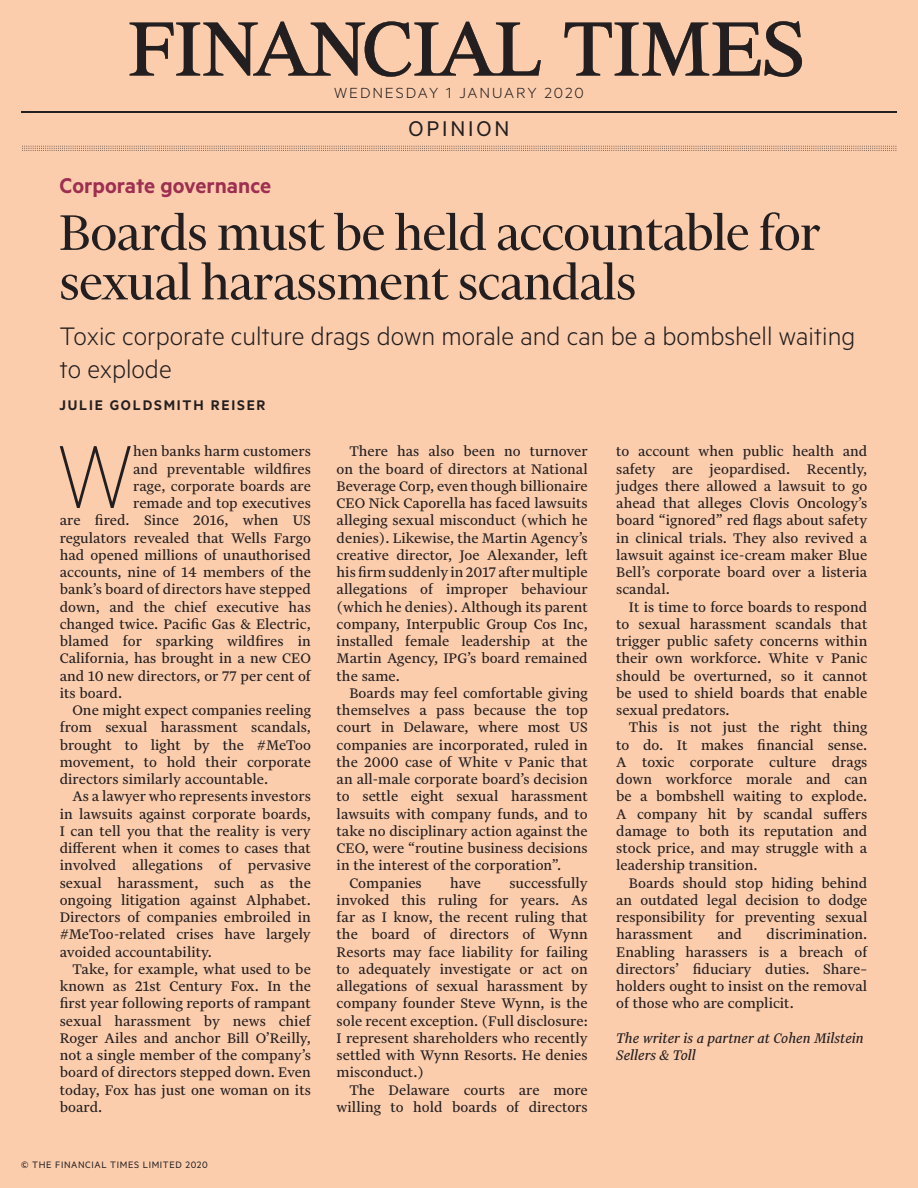
<style>
.page{position:relative;width:918px;height:1188px;background:#fccdad}
.page>*{position:absolute;margin:0;border:0;box-sizing:border-box;transform-origin:0 0}
.firstpara{font:100 100.8px "Metric";color:#231f20}
.main_head{font:57px "Financier Display";color:#231f20}
.subhead{font:300 28.5px/33px "Metric";color:#231f20}
.red_heading{font:600 24px "Metric";color:#9e2f50}
.headbetweenrules{font:24px "Metric";letter-spacing:.12em;color:#231f20}
.text{font:16.5px/17.2px "Financier Text";color:#231f20;text-align:justify}
.firstpara-2{font:16.5px "Financier Text";color:#231f20}
.t1{font:italic 16.5px/17.2px "Financier Text";color:#231f20}
.date{font:300 16.5px "Metric";letter-spacing:.11em;color:#231f20;scale:1.05 1}
.author{font:600 15.75px "Metric";letter-spacing:.115em;color:#231f20}
.t2{font:10.5px "Metric";letter-spacing:.06em;color:#231f20}
</style>
<div class="page">
<svg style="left:130px;top:21px;width:411px;height:56px"></svg>
<svg style="left:564px;top:21px;width:238px;height:56px"></svg>
<hr style="left:21px;top:111px;width:876px;height:2px;background:#231f20">
<svg style="left:22px;top:146px;width:875px;height:5px"></svg>
<p class="date" style="left:334px;top:83px;width:239px">WEDNESDAY 1 JANUARY 2020</p>
<p class="headbetweenrules" style="left:408px;top:114px;width:103px">OPINION</p>
<p class="red_heading" style="left:60px;top:171px;width:213px">Corporate governance</p>
<p class="main_head" style="left:60px;top:203px;width:763px">Boards must be held accountable for</p>
<p class="main_head" style="left:60px;top:252px;width:578px">sexual harassment scandals</p>
<p class="subhead" style="left:60px;top:319px;width:797px">Toxic corporate culture drags down morale and can be a bombshell waiting to explode</p>
<p class="author" style="left:60px;top:396px;width:207px">JULIE GOLDSMITH REISER</p>
<p class="firstpara" style="left:57px;top:418px;width:77px">W</p>
<p class="firstpara-2" style="left:133px;top:443px;width:179px">hen banks harm customers</p>
<p class="firstpara-2" style="left:133px;top:460px;width:179px">and preventable wildfires</p>
<p class="firstpara-2" style="left:133px;top:477px;width:179px">rage, corporate boards are</p>
<p class="firstpara-2" style="left:133px;top:494px;width:179px">remade and top executives</p>
<p class="firstpara-2" style="left:60px;top:512px;width:253px">are fired. Since 2016, when US</p>
<p class="firstpara-2" style="left:60px;top:529px;width:253px">regulators revealed that Wells Fargo</p>
<p class="firstpara-2" style="left:60px;top:546px;width:253px">had opened millions of unauthorised</p>
<p class="firstpara-2" style="left:60px;top:563px;width:253px">accounts, nine of 14 members of the</p>
<p class="firstpara-2" style="left:60px;top:581px;width:253px">bank’s board of directors have stepped</p>
<p class="firstpara-2" style="left:60px;top:598px;width:253px">down, and the chief executive has</p>
<p class="firstpara-2" style="left:60px;top:615px;width:253px">changed twice. Pacific Gas &amp; Electric,</p>
<p class="firstpara-2" style="left:60px;top:632px;width:253px">blamed for sparking wildfires in</p>
<p class="firstpara-2" style="left:60px;top:650px;width:253px">California, has brought in a new CEO</p>
<p class="firstpara-2" style="left:60px;top:667px;width:253px">and 10 new directors, or 77 per cent of</p>
<p class="firstpara-2" style="left:60px;top:684px;width:64px">its board.</p>
<p class="text" style="left:60px;top:701px;width:253px;text-indent:13px">One might expect companies reeling from sexual harassment scandals, brought to light by the #MeToo movement, to hold their corporate directors similarly accountable.</p>
<p class="text" style="left:60px;top:788px;width:253px;text-indent:13px">As a lawyer who represents investors in lawsuits against corporate boards, I can tell you that the reality is very different when it comes to cases that involved allegations of pervasive sexual harassment, such as the ongoing litigation against Alphabet.<br>Directors of companies embroiled in #MeToo-related crises have largely avoided accountability.</p>
<p class="text" style="left:60px;top:960px;width:253px;text-indent:13px">Take, for example, what used to be known as 21st Century Fox. In the first year following reports of rampant sexual harassment by news chief Roger Ailes and anchor Bill O’Reilly, not a single member of the company’s board of directors stepped down. Even today, Fox has just one woman on its board.</p>
<p class="t2" style="left:21px;top:1159px;width:188px">© THE FINANCIAL TIMES LIMITED 2020</p>
<p class="text" style="left:337px;top:443px;width:253px;text-indent:13px">There has also been no turnover on the board of directors at National Beverage Corp, even though billionaire CEO Nick Caporella has faced lawsuits alleging sexual misconduct (which he denies). Likewise, the Martin Agency’s creative director, Joe Alexander, left his firm suddenly in 2017 after multiple allegations of improper behaviour (which he denies). Although its parent company, Interpublic Group Cos Inc, installed female leadership at the Martin Agency, IPG’s board remained the same.</p>
<p class="text" style="left:349px;top:684px;width:240px">Boards may feel comfortable giving</p>
<p class="text" style="left:337px;top:701px;width:253px">themselves a pass because the top</p>
<p class="text" style="left:337px;top:719px;width:253px">court in Delaware, where most US</p>
<p class="text" style="left:337px;top:736px;width:253px">companies are incorporated, ruled in</p>
<p class="text" style="left:337px;top:753px;width:253px">the 2000 case of White v Panic that</p>
<p class="text" style="left:337px;top:770px;width:253px">an all-male corporate board’s decision</p>
<p class="text" style="left:337px;top:788px;width:253px">to settle eight sexual harassment</p>
<p class="text" style="left:337px;top:805px;width:253px">lawsuits with company funds, and to</p>
<p class="text" style="left:337px;top:822px;width:253px">take no disciplinary action against the</p>
<p class="text" style="left:337px;top:839px;width:253px">CEO, were “routine business decisions</p>
<p class="text" style="left:337px;top:857px;width:226px">in the interest of the corporation”.</p>
<p class="text" style="left:349px;top:874px;width:74px">Companies</p>
<p class="text" style="left:450px;top:874px;width:32px">have</p>
<p class="text" style="left:337px;top:874px;width:253px;text-indent:173px">successfully invoked this ruling for years. As far as I know, the recent ruling that the board of directors of Wynn Resorts may face liability for failing to adequately investigate or act on allegations of sexual harassment by company founder Steve Wynn, is the sole recent exception. (Full disclosure:<br>I represent shareholders who recently settled with Wynn Resorts. He denies misconduct.)</p>
<p class="text" style="left:337px;top:1081px;width:253px;text-align:right">The Delaware courts are more willing to hold boards of directors</p>
<p class="text" style="left:616px;top:443px;width:253px">to account when public health and safety are jeopardised. Recently, judges there allowed a lawsuit to go ahead that alleges Clovis Oncology’s board “ignored” red flags about safety in clinical trials. They also revived a lawsuit against ice-cream maker Blue Bell’s corporate board over a listeria scandal.</p>
<p class="text" style="left:616px;top:598px;width:253px;text-indent:13px">It is time to force boards to respond to sexual harassment scandals that trigger public safety concerns within their own workforce. White v Panic should be overturned, so it cannot be used to shield boards that enable sexual predators.</p>
<p class="text" style="left:616px;top:719px;width:253px;text-indent:13px">This is not just the right thing to do. It makes financial sense.<br>A toxic corporate culture drags down workforce morale and can be a bombshell waiting to explode.<br>A company hit by scandal suffers damage to both its reputation and stock price, and may struggle with a leadership transition.</p>
<p class="text" style="left:616px;top:874px;width:253px;text-indent:13px">Boards should stop hiding behind an outdated legal decision to dodge responsibility for preventing sexual harassment</p>
<p class="text" style="left:616px;top:926px;width:253px;text-indent:150px">discrimination.<br>Enabling harassers is a breach of directors’ fiduciary duties. Share– holders ought to insist on the removal of those who are complicit.</p>
<p class="t1" style="left:616px;top:1029px;width:249px">The writer is a partner at Cohen Milstein<br>Sellers &amp; Toll</p>
<p class="text" style="left:717px;top:926px;width:26px">and</p>
</div>
